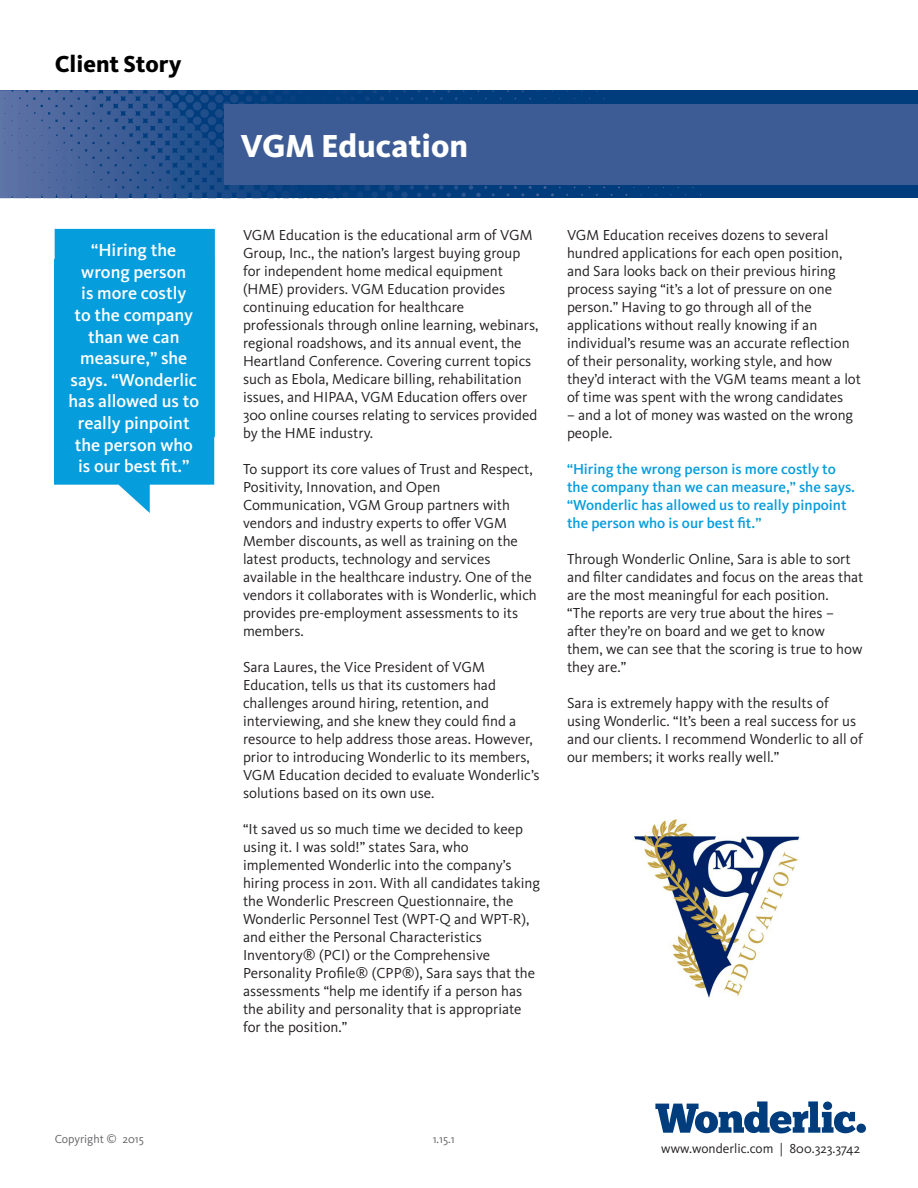
<style>
.page{position:relative;width:918px;height:1188px;background:#fff}
.page>*{position:absolute;margin:0;border:0;box-sizing:border-box;transform-origin:0 0}
.t1{font:800 33px "Kievit OT";color:#fff}
.t2{font:800 24px "Kievit OT";color:#000}
.t3{font:500 18px/21.6px "Kievit OT";color:#fff;text-align:center}
.t4{font:15px/18px "Kievit OT";color:#231f20}
.t5{font:500 15px/18px "Kievit OT";color:#069ddc}
.t6{font:13.5px "Kievit OT";color:#231f20}
.t7{font:12px "Kievit OT";color:#636366}
</style>
<div class="page">
<svg style="left:655px;top:1101px;width:201px;height:32px"></svg>
<div style="left:856px;top:1124px;width:10px;height:9px;background:#013d7d;border-radius:50%"></div>
<svg style="left:0;top:90px;width:918px;height:108px;background:#224f8b"></svg>
<svg style="left:129px;top:90px;width:321px;height:6px;background:#0a4281"></svg>
<div style="left:224px;top:104px;width:694px;height:81px;background:#3d5c95"></div>
<svg style="left:54px;top:229px;width:161px;height:284px;background:#1ca5df"></svg>
<img style="left:634px;top:819px;width:166px;height:179px">
<h2 class="t2" style="left:55px;top:49px;width:128px">Client Story</h2>
<p class="t3" style="left:68px;top:240px;width:132px">“Hiring the wrong person<br>is more costly<br>to the company than we can measure,” she says. “Wonderlic has allowed us to really pinpoint the person who is our best fit.”</p>
<p class="t1" style="left:240px;top:126px;width:229px">VGM Education</p>
<p class="t4" style="left:243px;top:227px;width:297px">VGM Education is the educational arm of VGM Group, Inc., the nation’s largest buying group for independent home medical equipment (HME) providers. VGM Education provides continuing education for healthcare professionals through online learning, webinars, regional roadshows, and its annual event, the Heartland Conference. Covering current topics such as Ebola, Medicare billing, rehabilitation issues, and HIPAA, VGM Education offers over 300 online courses relating to services provided by the HME industry.</p>
<p class="t4" style="left:243px;top:461px;width:295px">To support its core values of Trust and Respect, Positivity, Innovation, and Open Communication, VGM Group partners with vendors and industry experts to offer VGM Member discounts, as well as training on the latest products, technology and services available in the healthcare industry. One of the vendors it collaborates with is Wonderlic, which provides pre-employment assessments to its members.</p>
<p class="t4" style="left:243px;top:659px;width:298px">Sara Laures, the Vice President of VGM Education, tells us that its customers had challenges around hiring, retention, and interviewing, and she knew they could find a resource to help address those areas. However, prior to introducing Wonderlic to its members, VGM Education decided to evaluate Wonderlic’s solutions based on its own use.</p>
<p class="t4" style="left:243px;top:821px;width:299px">“It saved us so much time we decided to keep using it. I was sold!” states Sara, who implemented Wonderlic into the company’s hiring process in 2011. With all candidates taking the Wonderlic Prescreen Questionnaire, the Wonderlic Personnel Test (WPT-Q and WPT-R), and either the Personal Characteristics Inventory® (PCI) or the Comprehensive Personality Profile® (CPP®), Sara says that the assessments “help me identify if a person has the ability and personality that is appropriate for the position.”</p>
<p class="t4" style="left:567px;top:227px;width:296px">VGM Education receives dozens to several hundred applications for each open position, and Sara looks back on their previous hiring process saying “it’s a lot of pressure on one person.” Having to go through all of the applications without really knowing if an individual’s resume was an accurate reflection of their personality, working style, and how they’d interact with the VGM teams meant a lot of time was spent with the wrong candidates</p>
<p class="t4" style="left:567px;top:407px;width:288px">– and a lot of money was wasted on the wrong people.</p>
<p class="t5" style="left:567px;top:460px;width:290px">“Hiring the wrong person is more costly to the company than we can measure,” she says. “Wonderlic has allowed us to really pinpoint the person who is our best fit.”</p>
<p class="t4" style="left:567px;top:551px;width:298px">Through Wonderlic Online, Sara is able to sort and filter candidates and focus on the areas that are the most meaningful for each position.<br>“The reports are very true about the hires – after they’re on board and we get to know them, we can see that the scoring is true to how they are.”</p>
<p class="t4" style="left:567px;top:695px;width:297px">Sara is extremely happy with the results of using Wonderlic. “It’s been a real success for us and our clients. I recommend Wonderlic to all of our members; it works really well.”</p>
<p class="t7" style="left:55px;top:1132px;width:91px">Copyright © 2015</p>
<p class="t7" style="left:433px;top:1132px;width:23px">1.15.1</p>
<p class="t6" style="left:661px;top:1141px;width:201px">www.wonderlic.com | 800.323.3742</p>
</div>
